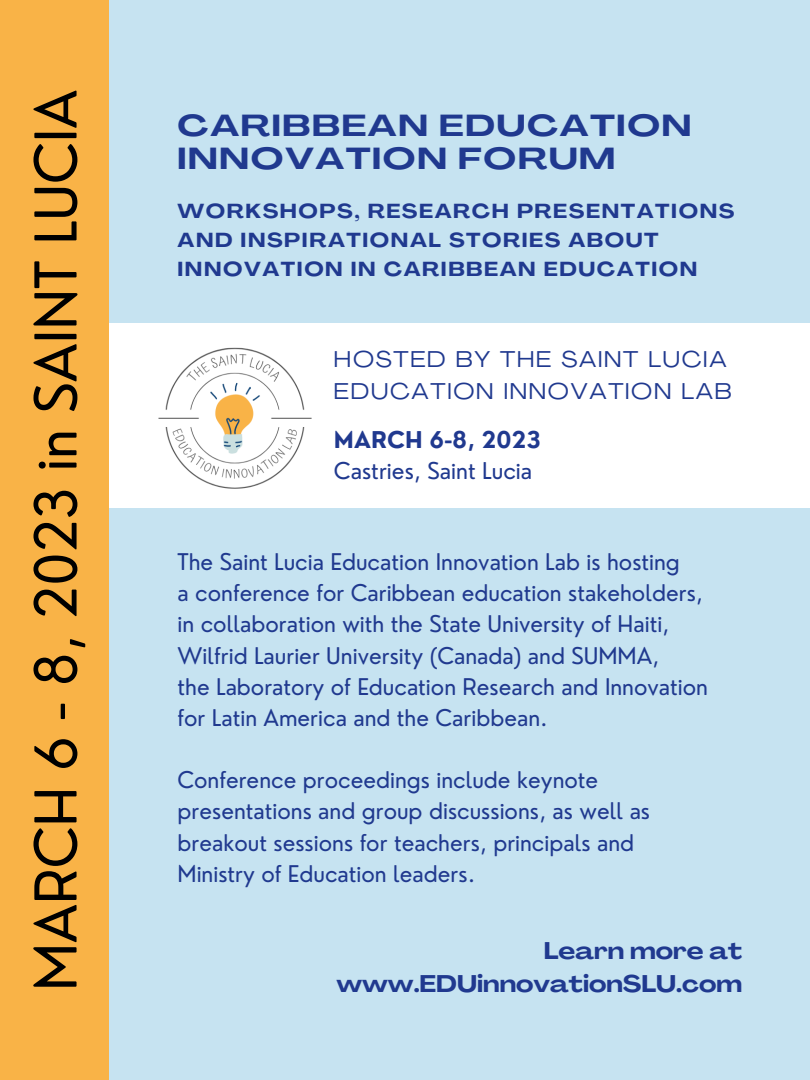
<style>
.page{position:relative;width:810px;height:1080px;background:#c6e3f1}
.page>*{position:absolute;margin:0;border:0;box-sizing:border-box;transform-origin:0 0}
.t1{font:56.25px "Nourd";color:#000}
.t2{font:700 30px/33.2px "Agrandir Grand";letter-spacing:.06em;color:#20398f}
.t3{font:700 expanded 23.75px/32.8px "Agrandir";color:#20398f;text-align:right}
.t4{font:expanded 22.56px/31.4px "Agrandir";letter-spacing:.08em;color:#20398f}
.t5{font:22.56px "Nourd";color:#20398f}
.t6{font:700 22.56px "Nourd";color:#20398f}
.t7{font:22.44px/31.2px "Nourd";color:#20398f}
.t8{font:700 expanded 20px/29.1px "Agrandir";letter-spacing:.08em;color:#20398f}
</style>
<div class="page">
<div style="left:0;top:324px;width:810px;height:184px;background:#fff"></div>
<img style="left:158px;top:347px;width:154px;height:142px">
<div style="left:0;top:0;width:109px;height:1080px;background:#f9b347"></div>
<h1 class="t1" style="left:20px;top:991px;width:903px;rotate:-90deg">MARCH 6 - 8, 2023 in SAINT LUCIA</h1>
<h2 class="t2" style="left:178px;top:112px;width:515px">CARIBBEAN EDUCATION<br>INNOVATION FORUM</h2>
<p class="t8" style="left:178px;top:198px;width:558px">WORKSHOPS, RESEARCH PRESENTATIONS<br>AND INSPIRATIONAL STORIES ABOUT<br>INNOVATION IN CARIBBEAN EDUCATION</p>
<p class="t4" style="left:334px;top:346px;width:399px">HOSTED BY THE SAINT LUCIA<br>EDUCATION INNOVATION LAB</p>
<p class="t6" style="left:334px;top:425px;width:209px">MARCH 6-8, 2023</p>
<p class="t5" style="left:334px;top:456px;width:200px">Castries, Saint Lucia</p>
<p class="t7" style="left:178px;top:546px;width:532px">The Saint Lucia Education Innovation Lab is hosting<br>a conference for Caribbean education stakeholders, in collaboration with the State University of Haiti, Wilfrid Laurier University (Canada) and SUMMA,<br>the Laboratory of Education Research and Innovation for Latin America and the Caribbean.</p>
<p class="t7" style="left:178px;top:764px;width:474px">Conference proceedings include keynote presentations and group discussions, as well as breakout sessions for teachers, principals and Ministry of Education leaders.</p>
<p class="t3" style="left:336px;top:937px;width:407px">Learn more at www.EDUinnovationSLU.com</p>
</div>
